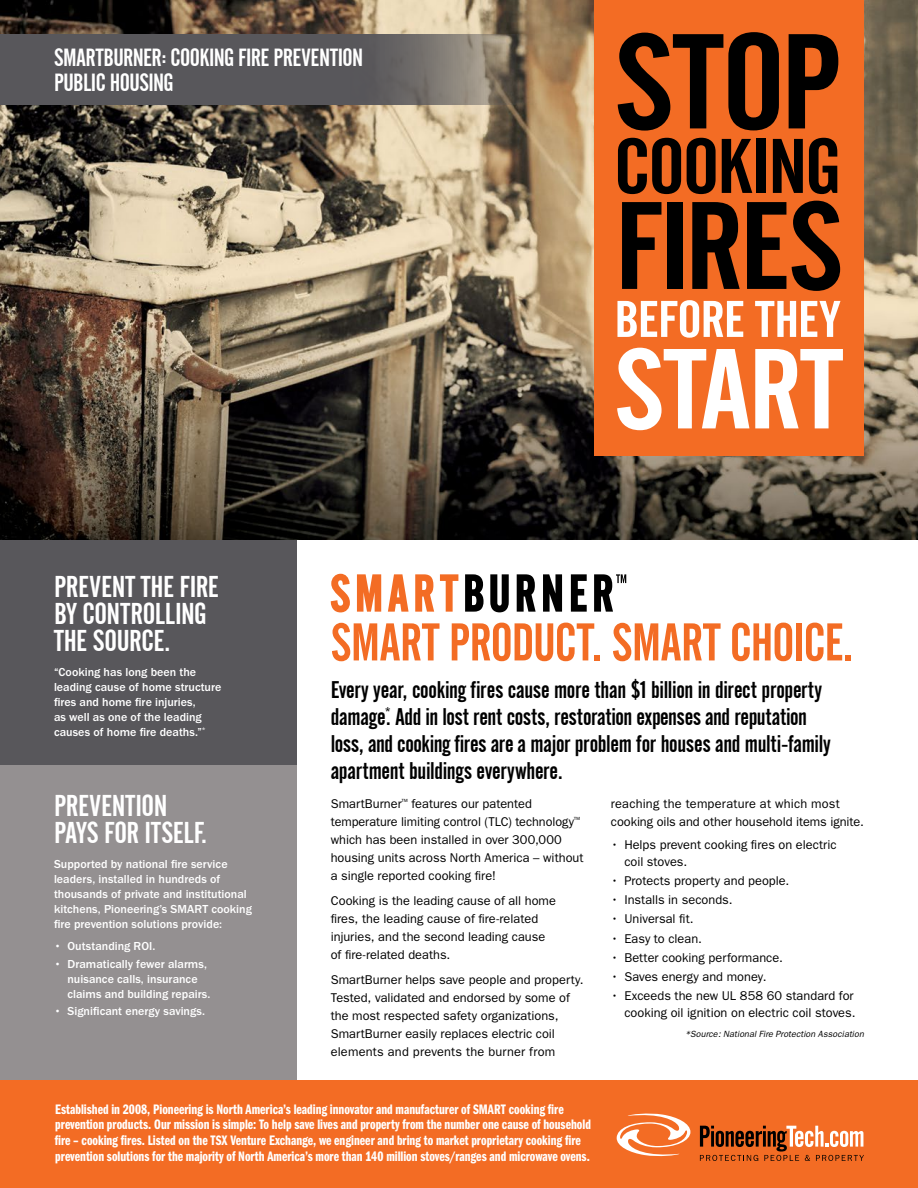
<style>
.page{position:relative;width:918px;height:1188px;background:#fff}
.page>*{position:absolute;margin:0;border:0;box-sizing:border-box;transform-origin:0 0}
.t1{font:133.5px "Alternate Gothic No 2 BT";color:#000;scale:1.13 1}
.t2{font:123px "Alternate Gothic No 2 BT";letter-spacing:-.02em;color:#000;scale:1.13 1}
.t3{font:112.5px "Alternate Gothic No 2 BT";letter-spacing:-.01em;color:#fff;scale:1.13 1}
.t4{font:76.5px "Alternate Gothic No 2 BT";letter-spacing:-.025em;color:#000;scale:1.13 1}
.t5{font:52.5px "Alternate Gothic No 2 BT";letter-spacing:-.01em;color:#f36c24}
.t6{font:51px "Alternate Gothic No 2 BT";letter-spacing:-.015em;color:#fff;scale:1.13 1}
.t7{font:30px/27px "Alternate Gothic No 2 BT";letter-spacing:-.01em;color:#fff}
.t8{font:24.75px/24.8px "Alternate Gothic No 2 BT";letter-spacing:-.02em;color:#fff}
.t9{font:24px/27px "Alternate Gothic No 2 BT";letter-spacing:-.015em;color:#000}
.t10{font:14.25px/15.8px "ITC Franklin Gothic Std Dm Cp";color:#fff}
.t11{font:12.75px/18px "ITC Franklin Gothic Std";color:#000}
.t12{font:500 12px/15px "ITC Franklin Gothic Std";color:#fff}
.t13{font:italic 9px "Franklin Gothic";letter-spacing:.01em;color:#000}
</style>
<div class="page">
<div style="left:0;top:1080px;width:918px;height:108px;background:#f36c24"></div>
<img style="left:0;top:0;width:918px;height:540px">
<svg style="left:700px;top:1126px;width:164px;height:35px"></svg>
<svg style="left:616px;top:1113px;width:74px;height:44px"></svg>
<svg style="left:331px;top:574px;width:19px;height:38px"></svg>
<svg style="left:357px;top:574px;width:24px;height:38px"></svg>
<svg style="left:388px;top:574px;width:21px;height:38px"></svg>
<svg style="left:415px;top:574px;width:19px;height:38px"></svg>
<svg style="left:440px;top:574px;width:18px;height:38px"></svg>
<svg style="left:465px;top:574px;width:19px;height:38px"></svg>
<svg style="left:490px;top:574px;width:19px;height:38px"></svg>
<svg style="left:517px;top:574px;width:19px;height:38px"></svg>
<svg style="left:543px;top:574px;width:19px;height:38px"></svg>
<svg style="left:571px;top:574px;width:16px;height:38px"></svg>
<svg style="left:594px;top:574px;width:32px;height:38px"></svg>
<div style="left:0;top:540px;width:297px;height:226px;background:#58575b"></div>
<div style="left:0;top:766px;width:297px;height:314px;background:#949091"></div>
<div style="left:594px;top:0;width:270px;height:455px;background:#f36c24"></div>
<svg style="left:0;top:34px;width:540px;height:71px;background:#625f5f"></svg>
<h3 class="t8" style="left:54px;top:46px;width:311px">SMARTBURNER: COOKING FIRE PREVENTION<br>PUBLIC HOUSING</h3>
<h1 class="t1" style="left:614px;top:8px;width:203px">STOP</h1>
<h3 class="t4" style="left:614px;top:124px;width:202px">COOKING</h3>
<h2 class="t2" style="left:614px;top:178px;width:204px">FIRES</h2>
<h3 class="t6" style="left:614px;top:291px;width:201px">BEFORE THEY</h3>
<h3 class="t3" style="left:614px;top:327px;width:203px">START</h3>
<h3 class="t7" style="left:54px;top:573px;width:167px">PREVENT THE FIRE<br>BY CONTROLLING<br>THE SOURCE.</h3>
<p class="t12" style="left:54px;top:665px;width:169px">“Cooking has long been the leading cause of home structure fires and home fire injuries,<br>as well as one of the leading causes of home fire deaths.”<sup>*</sup></p>
<h3 class="t7" style="left:54px;top:792px;width:155px">PREVENTION<br>PAYS FOR ITSELF.</h3>
<p class="t12" style="left:54px;top:857px;width:199px">Supported by national fire service leaders, installed in hundreds of thousands of private and institutional kitchens, Pioneering’s SMART cooking fire prevention solutions provide:</p>
<p class="t12" style="left:54px;top:939px;width:103px">• Outstanding ROI.</p>
<p class="t12" style="left:68px;top:956px;width:145px;text-indent:-14px">• Dramatically fewer alarms, nuisance calls, insurance claims and building repairs.</p>
<p class="t12" style="left:54px;top:1004px;width:153px">• Significant energy savings.</p>
<h3 class="t5" style="left:331px;top:613px;width:525px">SMART PRODUCT. SMART CHOICE.</h3>
<p class="t9" style="left:331px;top:677px;width:502px">Every year, cooking fires cause more than $1 billion in direct property damage<sup>*</sup>. Add in lost rent costs, restoration expenses and reputation loss, and cooking fires are a major problem for houses and multi-family apartment buildings everywhere.</p>
<p class="t11" style="left:331px;top:795px;width:254px">SmartBurner<sup>™</sup> features our patented temperature limiting control (TLC) technology<sup>™ </sup>which has been installed in over 300,000 housing units across North America – without a single reported cooking fire!</p>
<p class="t11" style="left:331px;top:892px;width:227px">Cooking is the leading cause of all home fires, the leading cause of fire-related injuries, and the second leading cause of fire-related deaths.</p>
<p class="t11" style="left:331px;top:970px;width:254px">SmartBurner helps save people and property.<br>Tested, validated and endorsed by some of the most respected safety organizations, SmartBurner easily replaces electric coil elements and prevents the burner from</p>
<p class="t11" style="left:611px;top:795px;width:255px">reaching the temperature at which most cooking oils and other household items ignite.</p>
<p class="t11" style="left:624px;top:837px;width:214px;line-height:16.5px;text-indent:-14px">• Helps prevent cooking fires on electric coil stoves.</p>
<p class="t11" style="left:611px;top:872px;width:180px">• Protects property and people.</p>
<p class="t11" style="left:611px;top:891px;width:123px">• Installs in seconds.</p>
<p class="t11" style="left:611px;top:910px;width:84px">• Universal fit.</p>
<p class="t11" style="left:611px;top:929px;width:93px">• Easy to clean.</p>
<p class="t11" style="left:611px;top:949px;width:174px">• Better cooking performance.</p>
<p class="t11" style="left:611px;top:968px;width:157px">• Saves energy and money.</p>
<p class="t11" style="left:611px;top:988px;width:246px;line-height:16.5px;text-align:right">• Exceeds the new UL 858 60 standard for cooking oil ignition on electric coil stoves.</p>
<p class="t13" style="left:685px;top:1029px;width:180px">*Source: National Fire Protection Association</p>
<p class="t10" style="left:55px;top:1101px;width:538px">Established in 2008, Pioneering is North America’s leading innovator and manufacturer of SMART cooking fire prevention products. Our mission is simple: To help save lives and property from the number one cause of household fire – cooking fires. Listed on the TSX Venture Exchange, we engineer and bring to market proprietary cooking fire prevention solutions for the majority of North America’s more than 140 million stoves/ranges and microwave ovens.</p>
</div>
